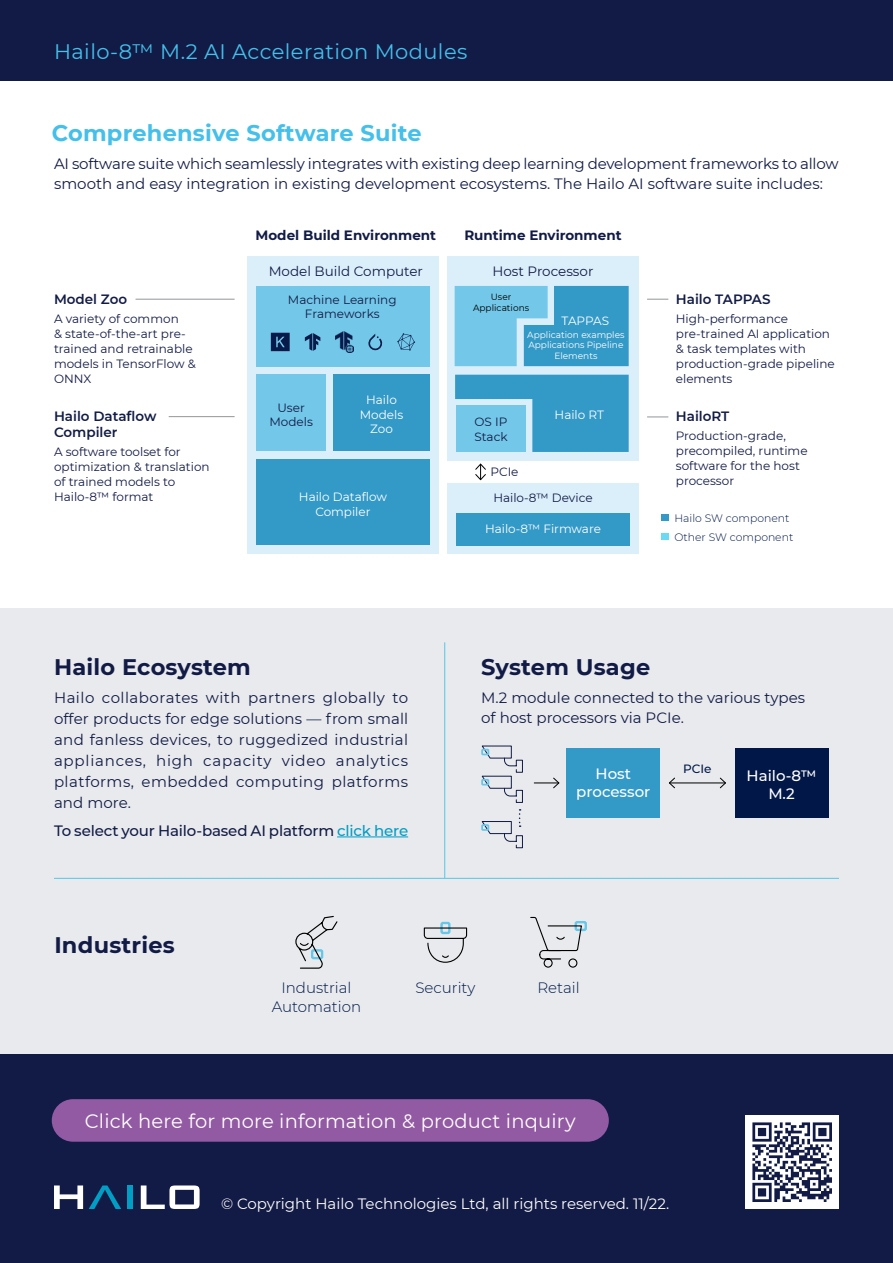
<style>
.page{position:relative;width:893px;height:1263px;background:#fff}
.page>*{position:absolute;margin:0;border:0;box-sizing:border-box;transform-origin:0 0}
.t1{font:700 22.5px "Montserrat";letter-spacing:.01em;color:#121b45}
.t2{font:700 22.5px "Montserrat";letter-spacing:.01em;color:#44c0ea}
.t3{font:21px "Montserrat";letter-spacing:.02em;color:#44c0ea}
.t4{font:19.5px "Montserrat";letter-spacing:.01em;color:#fff}
.t5{font:15px/21px "Montserrat";color:#121b45}
.t6{font:15px "Montserrat";color:#fff}
.t7{font:500 15px "Montserrat";letter-spacing:-.01em;color:#121b45}
.t8{font:300 15px/19.5px "Montserrat";color:#001747;text-align:center}
.t9{font:500 15px/18px "Montserrat";color:#fff;text-align:center}
.t10{font:600 13.5px/16.2px "Montserrat";color:#121b45}
.t11{font:700 13.5px "Montserrat";color:#121b45}
.t12{font:13.5px "Montserrat";color:#121b45}
.t13{font:12px/15px "Montserrat";color:#121b45}
.t14{font:12px/14.4px "Montserrat";color:#fff;text-align:center}
.t15{font:500 12px "Montserrat";color:#001747}
.t16{font:300 10.8px/19.5px "Montserrat";color:#001747}
.t17{font:9px/10.8px "Montserrat";color:#fff;text-align:center}
.t18{font:9px/10.8px "Montserrat";color:#000;text-align:center}
.s1{color:#009dc4}
</style>
<div class="page">
<div style="left:0;top:608px;width:893px;height:463px;background:#e8eaed"></div>
<div style="left:0;top:1054px;width:893px;height:209px;background:#121b45"></div>
<div style="left:0;top:0;width:893px;height:81px;background:#121b45"></div>
<div style="left:745px;top:1115px;width:94px;height:94px;background:#fff"></div>
<svg style="left:752px;top:1122px;width:80px;height:80px"></svg>
<hr style="left:337px;top:836px;width:71px;height:1px;background:#009dc4">
<svg style="left:295px;top:915px;width:43px;height:54px"></svg>
<div style="left:575px;top:921px;width:12px;height:10px;border:2px solid #66c7e8;border-radius:2px"></div>
<svg style="left:530px;top:916px;width:53px;height:52px"></svg>
<div style="left:440px;top:922px;width:10px;height:12px;border:2px solid #66c7e8;border-radius:2px"></div>
<svg style="left:423px;top:927px;width:45px;height:36px"></svg>
<hr style="left:444px;top:642px;width:1px;height:236px;background:#64cbe8">
<hr style="left:54px;top:878px;width:785px;height:1px;background:#64cbe8">
<div style="left:566px;top:748px;width:94px;height:70px;background:#3399c7"></div>
<div style="left:735px;top:748px;width:93px;height:70px;background:#001747"></div>
<svg style="left:534px;top:777px;width:26px;height:12px"></svg>
<hr style="left:669px;top:782px;width:56px;height:1px;background:#000">
<svg style="left:669px;top:777px;width:7px;height:12px"></svg>
<svg style="left:719px;top:777px;width:7px;height:12px"></svg>
<svg style="left:481px;top:745px;width:42px;height:58px"></svg>
<div style="left:481px;top:779px;width:8px;height:6px;border:2px solid #66c7e8"></div>
<svg style="left:481px;top:809px;width:42px;height:39px"></svg>
<div style="left:661px;top:515px;width:7px;height:6px;background:#3399c6"></div>
<div style="left:661px;top:534px;width:7px;height:6px;background:#6ad9f3"></div>
<hr style="left:136px;top:299px;width:99px;height:1px;background:#939598">
<svg style="left:647px;top:299px;width:21px;height:1px"></svg>
<svg style="left:647px;top:417px;width:21px;height:1px"></svg>
<hr style="left:169px;top:416px;width:66px;height:1px;background:#939598">
<div style="left:247px;top:256px;width:192px;height:298px;background:#dbeffa"></div>
<div style="left:256px;top:460px;width:174px;height:85px;background:#3399c7"></div>
<div style="left:256px;top:286px;width:174px;height:80px;background:#73c7e8"></div>
<div style="left:256px;top:375px;width:70px;height:76px;background:#73c7e8"></div>
<div style="left:333px;top:375px;width:97px;height:76px;background:#3399c7"></div>
<svg style="left:271px;top:333px;width:19px;height:18px"></svg>
<svg style="left:368px;top:334px;width:15px;height:17px"></svg>
<svg style="left:397px;top:333px;width:18px;height:18px"></svg>
<svg style="left:305px;top:333px;width:15px;height:18px"></svg>
<img style="left:336px;top:331px;width:17px;height:21px">
<div style="left:447px;top:256px;width:192px;height:205px;background:#dbeffa"></div>
<div style="left:447px;top:483px;width:192px;height:71px;background:#dbeffa"></div>
<svg style="left:455px;top:286px;width:174px;height:80px;background:#56b1d7"></svg>
<svg style="left:455px;top:375px;width:174px;height:77px;background:#41a0cb"></svg>
<div style="left:456px;top:513px;width:174px;height:32px;background:#3399c7"></div>
<div style="left:456px;top:405px;width:70px;height:47px;background:#73c7e8"></div>
<svg style="left:475px;top:463px;width:11px;height:18px"></svg>
<div style="left:52px;top:1099px;width:557px;height:43px;background:#935aa4;border-radius:21px"></div>
<svg style="left:89px;top:1185px;width:32px;height:24px"></svg>
<svg style="left:54px;top:1185px;width:29px;height:24px"></svg>
<div style="left:127px;top:1185px;width:6px;height:24px;background:#009dc4"></div>
<svg style="left:141px;top:1185px;width:59px;height:24px"></svg>
<h2 class="t3" style="left:54px;top:37px;width:415px">Hailo-8™ M.2 AI Acceleration Modules</h2>
<h1 class="t2" style="left:52px;top:116px;width:371px">Comprehensive Software Suite</h1>
<p class="t5" style="left:54px;top:154px;width:786px;line-height:19.5px">AI software suite which seamlessly integrates with existing deep learning development frameworks to allow smooth and easy integration in existing development ecosystems. The Hailo AI software suite includes:</p>
<p class="t10" style="left:54px;top:290px;width:75px">Model Zoo</p>
<p class="t13" style="left:54px;top:311px;width:143px">A variety of common<br>&amp; state-of-the-art pre&shy;trained and retrainable models in TensorFlow &amp;<br>ONNX</p>
<p class="t10" style="left:54px;top:407px;width:104px">Hailo Dataflow<br>Compiler</p>
<p class="t13" style="left:54px;top:444px;width:157px">A software toolset for optimization &amp; translation of trained models to<br>Hailo-8™ format</p>
<p class="t11" style="left:256px;top:226px;width:182px">Model Build Environment</p>
<p class="t12" style="left:269px;top:262px;width:156px">Model Build Computer</p>
<p class="t13" style="left:288px;top:292px;width:110px;line-height:14.4px;text-align:center">Machine Learning<br>Frameworks</p>
<p class="t13" style="left:269px;top:400px;width:45px;line-height:14.4px;text-align:center">User<br>Models</p>
<p class="t14" style="left:360px;top:392px;width:45px">Hailo<br>Models<br>Zoo</p>
<p class="t14" style="left:299px;top:489px;width:90px">Hailo Dataflow<br>Compiler</p>
<p class="t11" style="left:464px;top:226px;width:159px">Runtime Environment</p>
<p class="t12" style="left:493px;top:262px;width:102px">Host Processor</p>
<p class="t18" style="left:473px;top:291px;width:58px">User<br>Applications</p>
<p class="t14" style="left:562px;top:313px;width:49px">TAPPAS</p>
<p class="t17" style="left:527px;top:329px;width:99px">Application examples<br>Applications Pipeline<br>Elements</p>
<p class="t13" style="left:474px;top:414px;width:35px;line-height:14.4px">OS IP<br>Stack</p>
<p class="t13" style="left:490px;top:464px;width:30px">PCIe</p>
<p class="t14" style="left:555px;top:407px;width:51px">Hailo RT</p>
<p class="t13" style="left:493px;top:490px;width:101px">Hailo-8™ Device</p>
<p class="t14" style="left:485px;top:521px;width:117px">Hailo-8™ Firmware</p>
<p class="t10" style="left:676px;top:290px;width:96px">Hailo TAPPAS</p>
<p class="t13" style="left:676px;top:311px;width:160px">High-performance pre-trained AI application &amp; task templates with production-grade pipeline elements</p>
<p class="t10" style="left:676px;top:407px;width:55px">HailoRT</p>
<p class="t13" style="left:676px;top:428px;width:133px">Production-grade, precompiled, runtime software for the host processor</p>
<p class="t16" style="left:674px;top:508px;width:120px">Hailo SW component<br>Other SW component</p>
<h1 class="t1" style="left:54px;top:650px;width:198px">Hailo Ecosystem</h1>
<p class="t5" style="left:54px;top:687px;width:356px;text-align:justify">Hailo collaborates with partners globally to offer products for edge solutions — from small and fanless devices, to ruggedized industrial appliances, high capacity video analytics platforms, embedded computing platforms and more.</p>
<p class="t7" style="left:54px;top:820px;width:356px">To select your Hailo-based AI platform <span class="s1">click here</span></p>
<h1 class="t1" style="left:54px;top:928px;width:122px">Industries</h1>
<h1 class="t1" style="left:481px;top:650px;width:171px">System Usage</h1>
<p class="t5" style="left:481px;top:688px;width:325px;line-height:19.5px">M.2 module connected to the various types of host processors via PCIe.</p>
<p class="t15" style="left:683px;top:760px;width:30px">PCIe</p>
<p class="t9" style="left:576px;top:764px;width:76px">Host processor</p>
<p class="t9" style="left:746px;top:766px;width:72px">Hailo-8™<br>M.2</p>
<p class="t8" style="left:272px;top:977px;width:91px">Industrial<br>Automation</p>
<p class="t8" style="left:415px;top:977px;width:61px">Security</p>
<p class="t8" style="left:537px;top:977px;width:44px">Retail</p>
<h3 class="t4" style="left:85px;top:1107px;width:493px">Click here for more information &amp; product inquiry</h3>
<p class="t6" style="left:221px;top:1193px;width:450px">© Copyright Hailo Technologies Ltd, all rights reserved. 11/22.</p>
</div>
